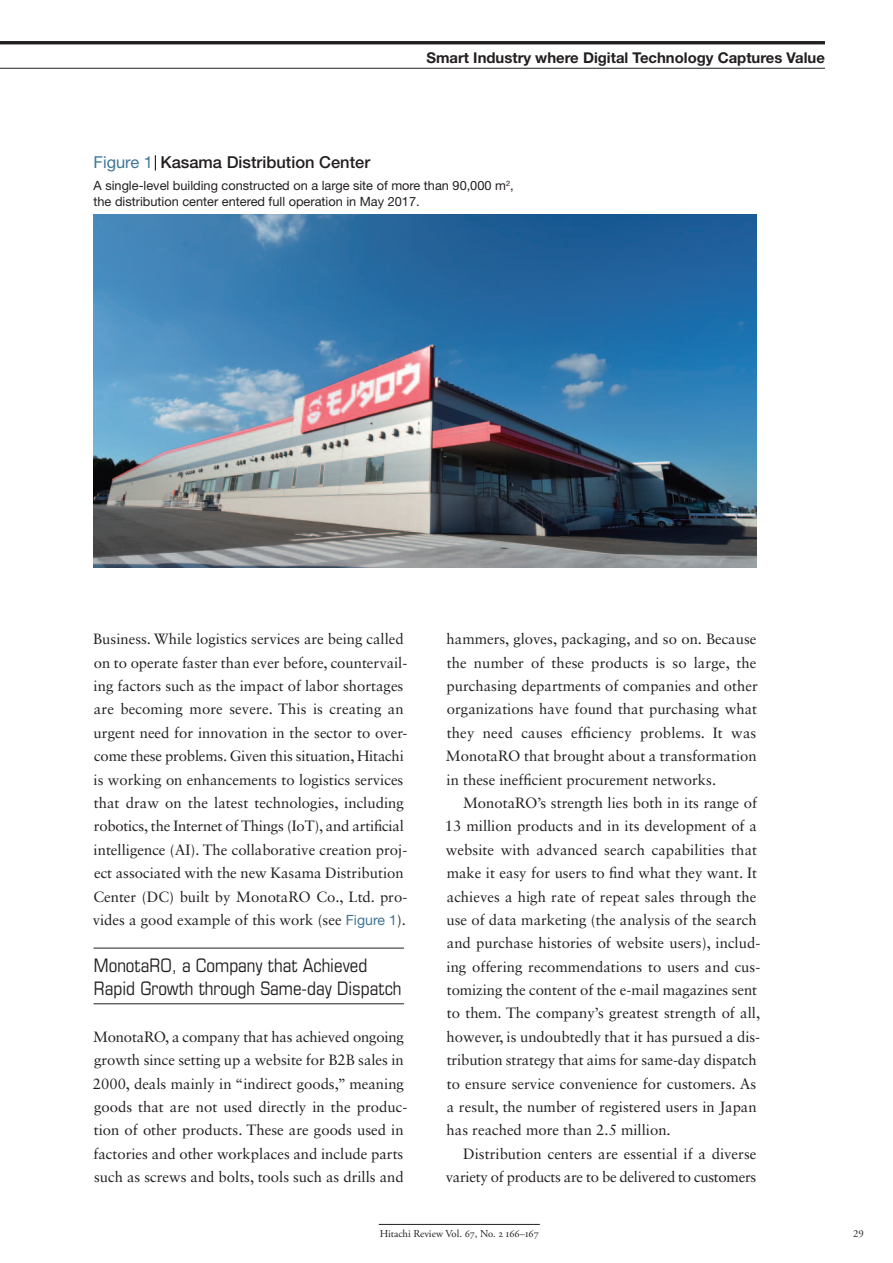
<style>
.page{position:relative;width:893px;height:1263px;background:#fff}
.page>*{position:absolute;margin:0;border:0;box-sizing:border-box;transform-origin:0 0}
.t1{font:condensed 18.6px/23.4px "Eurostile LT Std";color:#231f20}
.t2{font:500 16.5px "Helvetica Neue LT Std";color:#231f20}
.t3{font:14.85px/23.4px "Sabon LT Std";color:#231f20}
.t4{font:14.85px/23.4px "Sabon LT Std";letter-spacing:-.02em;color:#231f20;text-align:right}
.t5{font:700 14.85px "Helvetica Neue LT Std";color:#231f20}
.t6{font:12.75px/15.5px "Helvetica Neue LT Std";color:#231f20}
.t7{font:10.65px "Adobe Garamond Pro";color:#231f20}
.s1{font-weight:400;color:#3f7695}
.s2{font-family:"Helvetica Neue LT Std";font-size:14.1px;color:#3f7695}
.s3{color:#fff}
</style>
<div class="page">
<hr style="left:379px;top:1224px;width:161px;height:1px;background:#231f20">
<hr style="left:0;top:41px;width:825px;height:3px;background:#231f20">
<hr style="left:0;top:68px;width:825px;height:1px;background:#231f20">
<hr style="left:94px;top:948px;width:310px;height:1px;background:#231f20">
<hr style="left:94px;top:1003px;width:310px;height:1px;background:#231f20">
<svg style="left:155px;top:155px;width:1px;height:16px"></svg>
<img style="left:94px;top:214px;width:663px;height:353px">
<p class="t5" style="left:426px;top:52px;width:400px">Smart Industry where Digital Technology Captures Value</p>
<p class="t2" style="left:94px;top:157px;width:278px"><span class="s1">Figure 1</span> Kasama Distribution Center</p>
<p class="t6" style="left:94px;top:179px;width:422px">A single-level building constructed on a large site of more than 90,000 m<sup>2</sup>, the distribution center entered full operation in May 2017.</p>
<p class="t3" style="left:93px;top:629px;width:316px">Business. While logistics services are being called on to operate faster than ever before, countervail&shy;ing factors such as the impact of labor shortages are becoming more severe. This is creating an urgent need for innovation in the sector to over&shy;come these problems. Given this situation, Hitachi is working on enhancements to logistics services that draw on the latest technologies, including robotics, the Internet of Things (IoT), and artificial intelligence (AI). The collaborative creation proj&shy;ect associated with the new Kasama Distribution Center (DC) built by MonotaRO Co., Ltd. pro&shy;vides a good example of this work (see <span class="s2">Figure 1</span>).</p>
<p class="t1" style="left:94px;top:955px;width:309px">MonotaRO, a Company that Achieved<br>Rapid Growth through Same-day Dispatch</p>
<p class="t3" style="left:93px;top:1026px;width:316px">MonotaRO, a company that has achieved ongoing growth since setting up a website for B2B sales in 2000, deals mainly in “indirect goods,” meaning goods that are not used directly in the produc&shy;tion of other products. These are goods used in factories and other workplaces and include parts such as screws and bolts, tools such as drills and</p>
<p class="t3" style="left:446px;top:629px;width:313px;text-align:justify">hammers, gloves, packaging, and so on. Because the number of these products is so large, the purchasing departments of companies and other organizations have found that purchasing what they need causes efficiency problems. It was MonotaRO that brought about a transformation in these inefficient procurement networks.</p>
<p class="t3" style="left:445px;top:792px;width:317px;text-indent:18px">MonotaRO’s strength lies both in its range of 13 million products and in its development of a website with advanced search capabilities that make it easy for users to find what they want. It achieves a high rate of repeat sales through the use of data marketing (the analysis of the search and purchase histories of website users), includ&shy;ing offering recommendations to users and cus&shy;tomizing the content of the e-mail magazines sent to them. The company’s greatest strength of all, however, is undoubtedly that it has pursued a dis&shy;tribution strategy that aims for same-day dispatch to ensure service convenience for customers. As a result, the number of registered users in Japan has reached more than 2.5 million.</p>
<p class="t4" style="left:446px;top:1143px;width:312px">Distribution centers are essential if a diverse variety of products are to be delivered to customers</p>
<p class="t7" style="left:380px;top:1227px;width:161px">Hitachi Review Vol. 67, No. 2 166–167</p>
<p class="t7" style="left:853px;top:1227px;width:15px">29<span class="s3">.</span></p>
</div>
